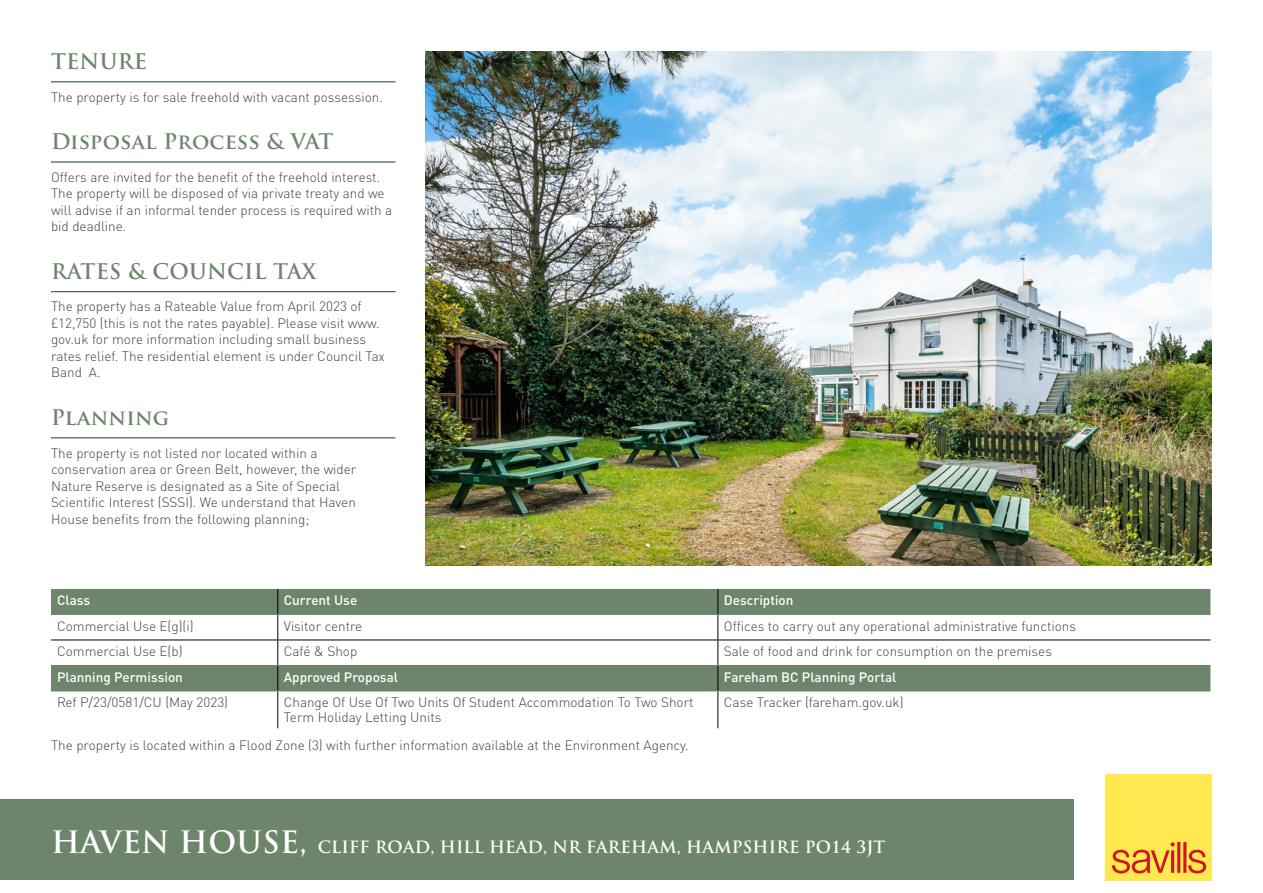
<style>
.page{position:relative;width:1263px;height:893px;background:#fff}
.page>*{position:absolute;margin:0;border:0;box-sizing:border-box;transform-origin:0 0}
.t1{font:700 21px "Trajan Pro";letter-spacing:.01em;color:#6d866b}
.t2{font:700 16.5px "Trajan Pro";letter-spacing:.01em;color:#fff}
.t3{font:300 13.5px/16.5px "DIN Pro";color:#414042}
.t4{font:500 13.5px "DIN Pro";color:#fff}
.s1{font-size:30px}
</style>
<div class="page">
<hr style="left:51px;top:82px;width:344px;height:1px;background:#103c55">
<hr style="left:51px;top:162px;width:344px;height:1px;background:#103c55">
<hr style="left:51px;top:291px;width:344px;height:1px;background:#103c55">
<hr style="left:51px;top:438px;width:344px;height:1px;background:#103c55">
<div style="left:0;top:799px;width:1074px;height:81px;background:#6d866b"></div>
<div style="left:1106px;top:774px;width:106px;height:106px;background:#ffe850"></div>
<svg style="left:1112px;top:842px;width:94px;height:31px"></svg>
<img style="left:425px;top:51px;width:787px;height:515px">
<svg style="left:51px;top:589px;width:1159px;height:102px;fill:#6d866b"></svg>
<hr style="left:51px;top:640px;width:227px;height:1px;background:#000">
<hr style="left:278px;top:640px;width:440px;height:1px;background:#000">
<hr style="left:718px;top:640px;width:492px;height:1px;background:#000">
<svg style="left:277px;top:589px;width:1px;height:102px"></svg>
<svg style="left:717px;top:589px;width:1px;height:102px"></svg>
<hr style="left:277px;top:691px;width:1px;height:37px;background:#000">
<hr style="left:717px;top:691px;width:1px;height:37px;background:#000">
<hr style="left:51px;top:614px;width:227px;height:1px;background:#6d866b">
<hr style="left:278px;top:614px;width:440px;height:1px;background:#6d866b">
<hr style="left:718px;top:614px;width:492px;height:1px;background:#6d866b">
<hr style="left:51px;top:665px;width:227px;height:1px;background:#6d866b">
<hr style="left:278px;top:665px;width:440px;height:1px;background:#6d866b">
<hr style="left:718px;top:665px;width:492px;height:1px;background:#6d866b">
<hr style="left:51px;top:691px;width:227px;height:1px;background:#6d866b">
<hr style="left:278px;top:691px;width:440px;height:1px;background:#6d866b">
<hr style="left:718px;top:691px;width:492px;height:1px;background:#6d866b">
<h1 class="t1" style="left:51px;top:48px;width:98px">TENURE</h1>
<p class="t3" style="left:51px;top:87px;width:333px">The property is for sale freehold with vacant possession.</p>
<h1 class="t1" style="left:51px;top:128px;width:284px">Disposal Process &amp; VAT</h1>
<p class="t3" style="left:51px;top:167px;width:343px">Offers are invited for the benefit of the freehold interest.<br>The property will be disposed of via private treaty and we will advise if an informal tender process is required with a bid deadline.</p>
<h1 class="t1" style="left:51px;top:258px;width:267px">RATES &amp; COUNCIL TAX</h1>
<p class="t3" style="left:51px;top:297px;width:335px">The property has a Rateable Value from April 2023 of £12,750 (this is not the rates payable). Please visit www. gov.uk for more information including small business rates relief. The residential element is under Council Tax Band A.</p>
<h1 class="t1" style="left:51px;top:404px;width:120px">Planning</h1>
<p class="t3" style="left:51px;top:443px;width:307px">The property is not listed nor located within a conservation area or Green Belt, however, the wider Nature Reserve is designated as a Site of Special Scientific Interest (SSSI). We understand that Haven House benefits from the following planning;</p>
<p class="t4" style="left:57px;top:591px;width:35px">Class</p>
<p class="t4" style="left:284px;top:591px;width:75px">Current Use</p>
<p class="t4" style="left:724px;top:591px;width:71px">Description</p>
<p class="t3" style="left:57px;top:616px;width:138px">Commercial Use E(g)(i)</p>
<p class="t3" style="left:284px;top:616px;width:80px">Visitor centre</p>
<p class="t3" style="left:724px;top:616px;width:354px">Offices to carry out any operational administrative functions</p>
<p class="t3" style="left:57px;top:642px;width:127px">Commercial Use E(b)</p>
<p class="t3" style="left:284px;top:642px;width:75px">Café &amp; Shop</p>
<p class="t3" style="left:724px;top:642px;width:330px">Sale of food and drink for consumption on the premises</p>
<p class="t4" style="left:57px;top:668px;width:127px">Planning Permission</p>
<p class="t4" style="left:284px;top:668px;width:116px">Approved Proposal</p>
<p class="t4" style="left:724px;top:668px;width:174px">Fareham BC Planning Portal</p>
<p class="t3" style="left:57px;top:693px;width:173px">Ref P/23/0581/CU (May 2023)</p>
<p class="t3" style="left:284px;top:694px;width:411px;line-height:15px">Change Of Use Of Two Units Of Student Accommodation To Two Short<br>Term Holiday Letting Units</p>
<p class="t3" style="left:724px;top:693px;width:181px">Case Tracker (fareham.gov.uk)</p>
<p class="t3" style="left:51px;top:736px;width:639px">The property is located within a Flood Zone (3) with further information available at the Environment Agency.</p>
<p class="t2" style="left:51px;top:836px;width:836px"><span class="s1">HAVEN HOUSE,</span> CLIFF ROAD, HILL HEAD, NR FAREHAM, HAMPSHIRE PO14 3JT</p>
</div>
